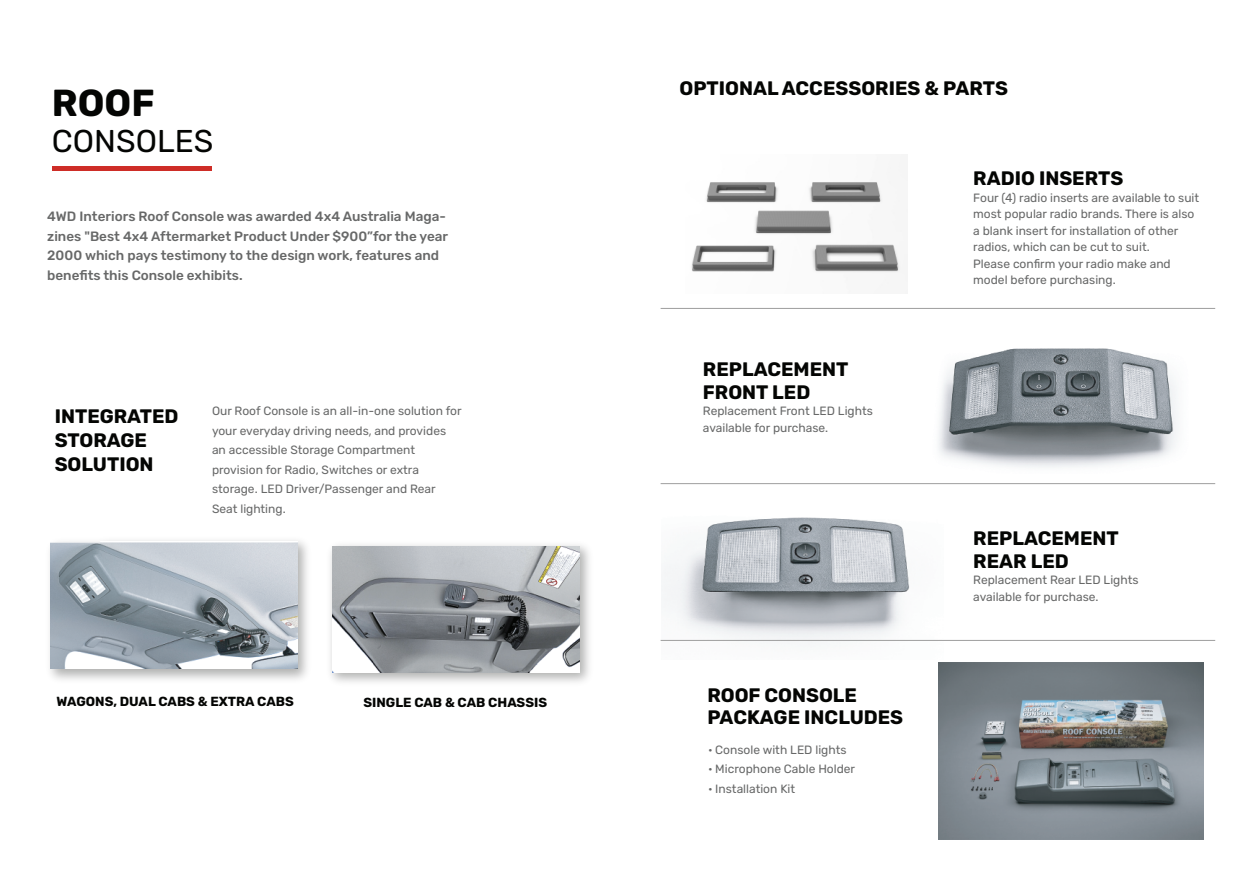
<style>
.page{position:relative;width:1259px;height:893px;background:#fff}
.page>*{position:absolute;margin:0;border:0;box-sizing:border-box;transform-origin:0 0}
.t1{font:700 37.65px "Rubik";color:#040503}
.t2{font:31.5px "Rubik";color:#040503}
.t3{font:700 19.5px/22.5px "Rubik";color:#040503}
.t4{font:500 13.5px/19.5px "Rubik";color:#676868}
.t5{font:700 13.2px "Rubik";color:#040503}
.t6{font:12px/16.5px "Rubik";color:#676868}
.s1{font-family:"Koz Go Pr 6 N"}
</style>
<div class="page">
<img style="left:938px;top:663px;width:265px;height:176px">
<img style="left:938px;top:348px;width:239px;height:120px">
<img style="left:662px;top:517px;width:273px;height:126px">
<hr style="left:660px;top:308px;width:555px;height:1px;background:#9e9e9e">
<hr style="left:660px;top:483px;width:555px;height:1px;background:#9e9e9e">
<hr style="left:660px;top:640px;width:555px;height:1px;background:#9e9e9e">
<img style="left:691px;top:182px;width:210px;height:91px">
<hr style="left:53px;top:166px;width:159px;height:4px;background:#ce2d27">
<img style="left:50px;top:540px;width:257px;height:140px">
<img style="left:51px;top:542px;width:247px;height:126px">
<img style="left:330px;top:545px;width:259px;height:137px">
<img style="left:332px;top:546px;width:247px;height:127px">
<h1 class="t1" style="left:52px;top:81px;width:104px">ROOF</h1>
<h2 class="t2" style="left:52px;top:123px;width:163px">CONSOLES</h2>
<p class="t4" style="left:47px;top:207px;width:402px">4WD Interiors Roof Console was awarded 4x4 Australia Maga&shy;zines "Best 4x4 Aftermarket Product Under $900”for the year 2000 which pays testimony to the design work, features and benefits this Console exhibits.</p>
<h3 class="t3" style="left:55px;top:405px;width:125px;line-height:24px">INTEGRATED<br>STORAGE<br>SOLUTION</h3>
<p class="t6" style="left:212px;top:401px;width:251px;line-height:19.5px">Our Roof Console is an all-in-one solution for your everyday driving needs<span class="s1">,</span> and provides an accessible Storage Compartment provision for Radio, Switches or extra storage. LED Driver/Passenger and Rear Seat lighting.</p>
<p class="t5" style="left:57px;top:693px;width:239px">WAGONS, DUAL CABS &amp; EXTRA CABS</p>
<p class="t5" style="left:363px;top:694px;width:185px">SINGLE CAB &amp; CAB CHASSIS</p>
<h3 class="t3" style="left:679px;top:77px;width:330px">OPTIONAL ACCESSORIES &amp; PARTS</h3>
<h3 class="t3" style="left:703px;top:359px;width:147px">REPLACEMENT<br>FRONT LED</h3>
<p class="t6" style="left:703px;top:403px;width:171px">Replacement Front LED Lights available for purchase.</p>
<h3 class="t3" style="left:707px;top:684px;width:197px">ROOF CONSOLE<br>PACKAGE INCLUDES</h3>
<p class="t6" style="left:708px;top:740px;width:148px;line-height:19.5px">· Console with LED lights<br>· Microphone Cable Holder · Installation Kit</p>
<h3 class="t3" style="left:973px;top:168px;width:151px">RADIO INSERTS</h3>
<p class="t6" style="left:973px;top:190px;width:227px">Four (4) radio inserts are available to suit most popular radio brands. There is also a blank insert for installation of other radios, which can be cut to suit.<br>Please confirm your radio make and model before purchasing.</p>
<h3 class="t3" style="left:973px;top:528px;width:147px">REPLACEMENT<br>REAR LED</h3>
<p class="t6" style="left:973px;top:572px;width:167px">Replacement Rear LED Lights available for purchase.</p>
</div>
